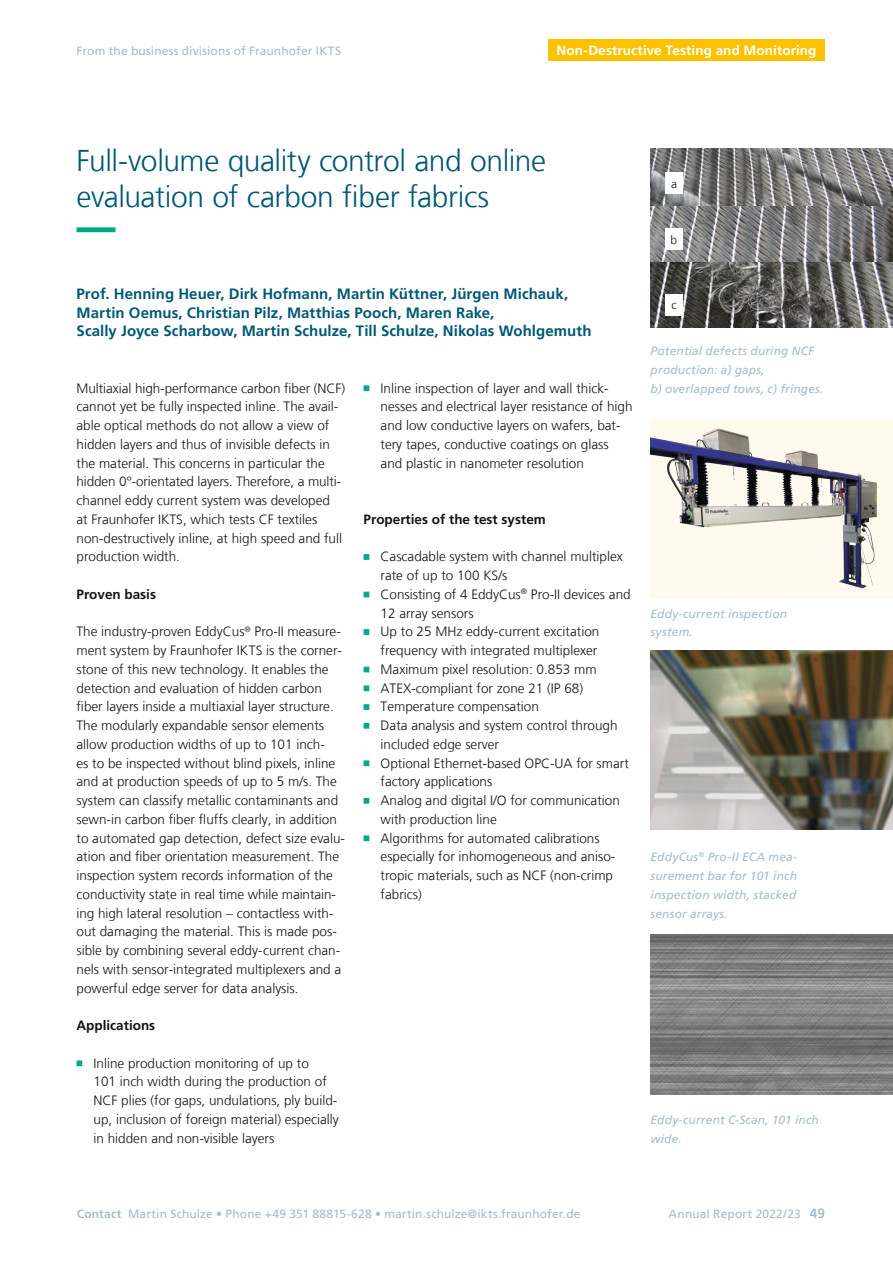
<style>
.page{position:relative;width:893px;height:1263px;background:#fff}
.page>*{position:absolute;margin:0;border:0;box-sizing:border-box;transform-origin:0 0}
.t1{font:300 30px/36px "Frutiger LT Com";letter-spacing:-.015em;color:#005877}
.t2{font:700 15px/18.8px "Frutiger LT Com";letter-spacing:.005em;color:#005877}
.t3{font:300 13.5px/18.8px "Frutiger LT Com";color:#131413}
.t4{font:700 13.5px "Frutiger LT Com";color:#131413}
.t5{font:700 13.5px "Frutiger LT Com";letter-spacing:.01em;color:#fff}
.t6{font:700 13.5px "Frutiger LT Com";color:#a7bcc8}
.t7{font:italic 12px/18.8px "Frutiger LT Com";letter-spacing:.015em;color:#a7bcc8}
.t8{font:12px "Frutiger LT Com";letter-spacing:.01em;color:#a7bcc8}
.t9{font:300 12px "Frutiger LT Com";color:#131413}
.s1{font-weight:700}
</style>
<div class="page">
<img style="left:651px;top:935px;width:242px;height:159px">
<img style="left:651px;top:422px;width:242px;height:176px">
<img style="left:651px;top:650px;width:242px;height:179px">
<svg style="left:77px;top:1060px;width:6px;height:6px"></svg>
<svg style="left:364px;top:385px;width:6px;height:6px"></svg>
<svg style="left:364px;top:554px;width:6px;height:6px"></svg>
<svg style="left:364px;top:592px;width:6px;height:5px"></svg>
<svg style="left:364px;top:629px;width:6px;height:6px"></svg>
<svg style="left:364px;top:667px;width:6px;height:5px"></svg>
<svg style="left:364px;top:685px;width:6px;height:6px"></svg>
<svg style="left:364px;top:704px;width:6px;height:6px"></svg>
<svg style="left:364px;top:723px;width:6px;height:6px"></svg>
<svg style="left:364px;top:760px;width:6px;height:6px"></svg>
<svg style="left:364px;top:798px;width:6px;height:6px"></svg>
<svg style="left:364px;top:835px;width:6px;height:6px"></svg>
<svg style="left:77px;top:227px;width:39px;height:5px"></svg>
<div style="left:548px;top:40px;width:277px;height:21px;background:#fcc200"></div>
<img style="left:651px;top:149px;width:242px;height:178px">
<div style="left:665px;top:173px;width:18px;height:21px;background:#fff"></div>
<div style="left:665px;top:229px;width:18px;height:21px;background:#fff"></div>
<div style="left:665px;top:294px;width:18px;height:21px;background:#fff"></div>
<p class="t8" style="left:77px;top:44px;width:266px">From the business divisions of Fraunhofer IKTS</p>
<p class="t5" style="left:556px;top:43px;width:261px">Non-Destructive Testing and Monitoring</p>
<h1 class="t1" style="left:77px;top:143px;width:471px">Full-volume quality control and online evaluation of carbon fiber fabrics</h1>
<p class="t9" style="left:671px;top:177px;width:7px">a</p>
<p class="t9" style="left:671px;top:233px;width:8px">b</p>
<p class="t2" style="left:77px;top:284px;width:516px">Prof. Henning Heuer, Dirk Hofmann, Martin Küttner, Jürgen Michauk,<br>Martin Oemus, Christian Pilz, Matthias Pooch, Maren Rake,<br>Scally Joyce Scharbow, Martin Schulze, Till Schulze, Nikolas Wohlgemuth</p>
<p class="t3" style="left:77px;top:379px;width:270px">Multiaxial high-performance carbon fiber (NCF) cannot yet be fully inspected inline. The avail&shy;able optical methods do not allow a view of hidden layers and thus of invisible defects in the material. This concerns in particular the hidden 0°-orientated layers. Therefore, a multi&shy;channel eddy current system was developed<br>at Fraunhofer IKTS, which tests CF textiles non-destructively inline, at high speed and full production width.</p>
<p class="t4" style="left:77px;top:586px;width:81px">Proven basis</p>
<p class="t3" style="left:77px;top:622px;width:270px">The industry-proven EddyCus<sup>®</sup> Pro-II measure&shy;ment system by Fraunhofer IKTS is the corner&shy;stone of this new technology. It enables the detection and evaluation of hidden carbon fiber layers inside a multiaxial layer structure.<br>The modularly expandable sensor elements allow production widths of up to 101 inch-<br>es to be inspected without blind pixels, inline and at production speeds of up to 5 m/s. The system can classify metallic contaminants and sewn-in carbon fiber fluffs clearly, in addition to automated gap detection, defect size evalu&shy;ation and fiber orientation measurement. The inspection system records information of the conductivity state in real time while maintain&shy;ing high lateral resolution – contactless with&shy;out damaging the material. This is made pos&shy;sible by combining several eddy-current chan&shy;nels with sensor-integrated multiplexers and a powerful edge server for data analysis.</p>
<p class="t4" style="left:77px;top:1018px;width:80px">Applications</p>
<p class="t3" style="left:94px;top:1054px;width:247px">Inline production monitoring of up to<br>101 inch width during the production of NCF plies (for gaps, undulations, ply build&shy;up, inclusion of foreign material) especially in hidden and non-visible layers</p>
<p class="t3" style="left:381px;top:379px;width:254px">Inline inspection of layer and wall thick&shy;nesses and electrical layer resistance of high and low conductive layers on wafers, bat&shy;tery tapes, conductive coatings on glass and plastic in nanometer resolution</p>
<p class="t4" style="left:364px;top:511px;width:184px">Properties of the test system</p>
<p class="t3" style="left:381px;top:547px;width:252px">Cascadable system with channel multiplex rate of up to 100 KS/s<br>Consisting of 4 EddyCus<sup>®</sup> Pro-II devices and<br>12 array sensors<br>Up to 25 MHz eddy-current excitation frequency with integrated multiplexer<br>Maximum pixel resolution: 0.853 mm<br>ATEX-compliant for zone 21 (IP 68)<br>Temperature compensation<br>Data analysis and system control through included edge server<br>Optional Ethernet-based OPC-UA for smart factory applications<br>Analog and digital I/O for communication with production line<br>Algorithms for automated calibrations especially for inhomogeneous and aniso&shy;tropic materials, such as NCF (non-crimp fabrics)</p>
<p class="t9" style="left:671px;top:298px;width:7px">c</p>
<p class="t7" style="left:651px;top:342px;width:175px">Potential defects during NCF production: a) gaps,<br>b) overlapped tows, c) fringes.</p>
<p class="t7" style="left:651px;top:604px;width:138px">Eddy-current inspection system.</p>
<p class="t7" style="left:651px;top:848px;width:148px;text-align:justify">EddyCus<sup>®</sup> Pro-II ECA mea&shy;surement bar for 101 inch inspection width, stacked sensor arrays.</p>
<p class="t7" style="left:651px;top:1110px;width:170px">Eddy-current C-Scan, 101 inch wide.</p>
<p class="t8" style="left:77px;top:1206px;width:505px"><span class="s1">Contact</span> Martin Schulze • Phone +49 351 88815-628 • martin.schulze@ikts.fraunhofer.de</p>
<p class="t8" style="left:669px;top:1206px;width:134px">Annual Report 2022/23</p>
<p class="t6" style="left:810px;top:1205px;width:17px">49</p>
</div>
